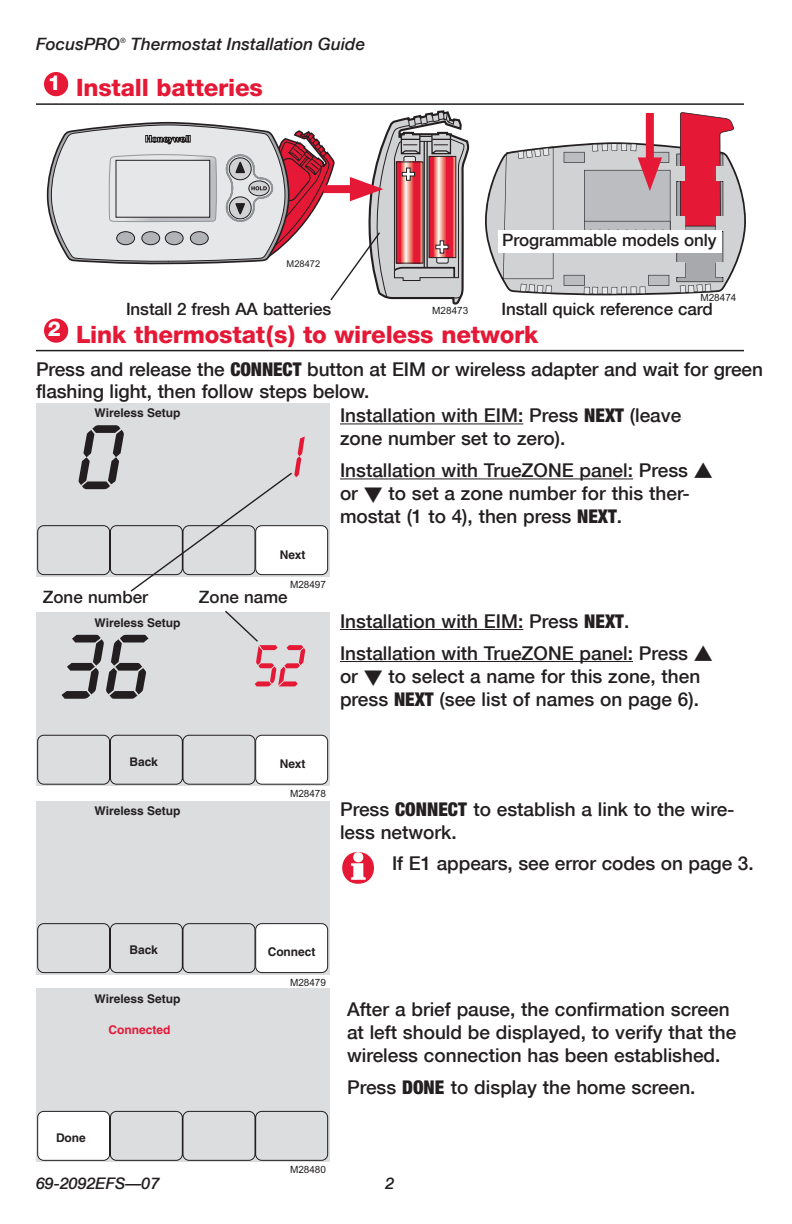
<style>
.page{position:relative;width:792px;height:1224px;background:#fff}
.page>*{position:absolute;margin:0;border:0;box-sizing:border-box;transform-origin:0 0}
.t1{font:96px "LCD Hwell";color:#231f20}
.t2{font:62px "LCD Hwell";color:#e51836;scale:.9 1}
.Red_Bar_Header{font:800 24px "Helvetica Neue";letter-spacing:-.01em;color:#e51836}
.t3{font:800 20.6px "Helvetica Neue";color:#fff}
.Text_Sans{font:500 19px/23px "Helvetica Neue";color:#231f20}
.Captions{font:500 19px/22px "Helvetica Neue";letter-spacing:-.005em;color:#231f20}
.Captions-2{font:500 17px "Helvetica Neue";letter-spacing:-.005em;color:#231f20}
.Left_Running_Head{font:italic 500 17px "Helvetica Neue";letter-spacing:.005em;color:#231f20}
.t4{font:italic 500 16px "Helvetica Neue";color:#231f20}
.t5{font:700 12px "Helvetica";color:#231f20}
.t6{font:700 12px "Helvetica";color:#e51836}
.t7{font:10px "Arial";letter-spacing:-.005em;color:#231f20}
.t8{font:9.4px "Arial";color:#231f20}
.Left_Running_Head-2{font:7.2px "Helvetica Neue";color:#231f20}
.s1{font-weight:900;font-stretch:condensed}
.s2{font-size:62px;color:#e51836}
</style>
<div class="page">
<svg style="left:485px;top:142px;width:261px;height:153px;fill:#d1d2d4"></svg>
<svg style="left:503px;top:146px;width:50px;height:147px;background:#c9cacc"></svg>
<svg style="left:564px;top:275px;width:105px;height:19px;background:#bdbdbf"></svg>
<svg style="left:676px;top:112px;width:58px;height:181px;background:#cb717f"></svg>
<div style="left:716px;top:262px;width:8px;height:15px;background:#d1d2d4"></div>
<hr style="left:36px;top:103px;width:708px;height:2px;background:#231f20">
<div style="left:44px;top:72px;width:24px;height:24px;background:#e51836;border-radius:50%"></div>
<hr style="left:36px;top:350px;width:708px;height:1px;background:#231f20">
<div style="left:44px;top:318px;width:24px;height:25px;background:#e51836;border-radius:50%"></div>
<div style="left:646px;top:113px;width:8px;height:58px;background:#e51836"></div>
<svg style="left:564px;top:143px;width:106px;height:87px;background:#beb3b8"></svg>
<div style="left:498px;top:230px;width:223px;height:22px;background:#fff"></div>
<svg style="left:47px;top:110px;width:422px;height:195px"></svg>
<div style="left:36px;top:403px;width:293px;height:174px;background:#dcdddf"></div>
<div style="left:256px;top:526px;width:72px;height:49px;background:#fff;border-radius:6px"></div>
<div style="left:255px;top:525px;width:73px;height:50px;border:1px solid #231f20;border-radius:6px"></div>
<div style="left:36px;top:612px;width:293px;height:174px;background:#dcdddf"></div>
<svg style="left:37px;top:734px;width:219px;height:51px"></svg>
<div style="left:256px;top:735px;width:72px;height:49px;background:#fff;border-radius:6px"></div>
<div style="left:255px;top:735px;width:73px;height:50px;border:1px solid #231f20;border-radius:6px"></div>
<div style="left:36px;top:801px;width:293px;height:174px;background:#dcdddf"></div>
<svg style="left:37px;top:923px;width:219px;height:50px"></svg>
<div style="left:256px;top:924px;width:72px;height:49px;background:#fff;border-radius:6px"></div>
<div style="left:255px;top:923px;width:73px;height:50px;border:1px solid #231f20;border-radius:6px"></div>
<div style="left:36px;top:988px;width:293px;height:174px;background:#dcdddf"></div>
<svg style="left:37px;top:1111px;width:291px;height:50px"></svg>
<svg style="left:37px;top:472px;width:257px;height:120px"></svg>
<svg style="left:225px;top:610px;width:33px;height:32px"></svg>
<hr style="left:340px;top:423px;width:183px;height:1px;background:#231f20">
<hr style="left:340px;top:478px;width:293px;height:1px;background:#231f20">
<hr style="left:340px;top:629px;width:183px;height:1px;background:#231f20">
<hr style="left:340px;top:661px;width:293px;height:1px;background:#231f20">
<svg style="left:342px;top:852px;width:32px;height:32px"></svg>
<p class="Left_Running_Head" style="left:36px;top:34px;width:86px">FocusPRO</p>
<p class="Left_Running_Head-2" style="left:120px;top:36px;width:7px">®</p>
<p class="Left_Running_Head" style="left:131px;top:34px;width:236px">Thermostat Installation Guide</p>
<p class="t3" style="left:48px;top:70px;width:15px">1</p>
<p class="Red_Bar_Header" style="left:76px;top:73px;width:188px">Install batteries</p>
<p class="Captions-2" style="left:502px;top:230px;width:216px">Programmable models only</p>
<p class="t8" style="left:287px;top:257px;width:35px">M28472</p>
<p class="Captions-2" style="left:126px;top:299px;width:207px">Install 2 fresh AA batteries</p>
<p class="t7" style="left:432px;top:304px;width:38px">M28473</p>
<p class="Captions-2" style="left:501px;top:299px;width:213px">Install quick reference card</p>
<p class="t7" style="left:700px;top:291px;width:38px">M28474</p>
<p class="t3" style="left:48px;top:317px;width:15px">2</p>
<p class="Red_Bar_Header" style="left:76px;top:320px;width:464px">Link thermostat(s) to wireless network</p>
<p class="Captions" style="left:36px;top:358px;width:728px">Press and release the <span class="s1">CONNECT</span> button at EIM or wireless adapter and wait for green flashing light, then follow steps below.</p>
<p class="t5" style="left:94px;top:406px;width:88px">Wireless Setup</p>
<p class="t1" style="left:72px;top:411px;width:49px">0</p>
<p class="t2" style="left:287px;top:426px;width:18px">1</p>
<p class="t5" style="left:280px;top:547px;width:27px">Next</p>
<p class="t7" style="left:290px;top:578px;width:37px">M28497</p>
<p class="Captions-2" style="left:43px;top:587px;width:107px">Zone number</p>
<p class="Captions-2" style="left:199px;top:587px;width:90px">Zone name</p>
<p class="t5" style="left:94px;top:615px;width:88px">Wireless Setup</p>
<p class="t1" style="left:58px;top:620px;width:245px">36 <span class="s2">52</span></p>
<p class="Text_Sans" style="left:340px;top:404px;width:343px">Installation with EIM: Press <span class="s1">NEXT</span> (leave zone number set to zero).</p>
<p class="Text_Sans" style="left:340px;top:459px;width:374px">Installation with TrueZONE panel: Press ▲ or ▼ to set a zone number for this ther&shy;mostat (1 to 4), then press <span class="s1">NEXT</span>.</p>
<p class="Text_Sans" style="left:340px;top:609px;width:291px">Installation with EIM: Press <span class="s1">NEXT</span>.</p>
<p class="Text_Sans" style="left:340px;top:641px;width:374px">Installation with TrueZONE panel: Press ▲ or ▼ to select a name for this zone, then press <span class="s1">NEXT</span> (see list of names on page 6).</p>
<p class="t5" style="left:130px;top:754px;width:30px">Back</p>
<p class="t5" style="left:280px;top:757px;width:27px">Next</p>
<p class="t5" style="left:94px;top:804px;width:88px">Wireless Setup</p>
<p class="t7" style="left:290px;top:787px;width:37px">M28478</p>
<p class="Text_Sans" style="left:340px;top:798px;width:396px">Press <span class="s1">CONNECT</span> to establish a link to the wire&shy;less network.</p>
<p class="Captions" style="left:392px;top:852px;width:363px">If E1 appears, see error codes on page 3.</p>
<p class="t5" style="left:130px;top:942px;width:30px">Back</p>
<p class="t5" style="left:268px;top:945px;width:49px">Connect</p>
<p class="t5" style="left:94px;top:991px;width:88px">Wireless Setup</p>
<p class="t6" style="left:109px;top:1022px;width:64px">Connected</p>
<p class="t7" style="left:290px;top:976px;width:37px">M28479</p>
<p class="t5" style="left:56px;top:1130px;width:31px">Done</p>
<p class="t7" style="left:290px;top:1163px;width:37px">M28480</p>
<p class="Text_Sans" style="left:347px;top:997px;width:391px">After a brief pause, the confirmation screen at left should be displayed, to verify that the wireless connection has been established.</p>
<p class="Text_Sans" style="left:347px;top:1075px;width:350px">Press <span class="s1">DONE</span> to display the home screen.</p>
<p class="t4" style="left:36px;top:1174px;width:125px">69-2092EFS—07</p>
<p class="t4" style="left:386px;top:1174px;width:10px">2</p>
</div>
